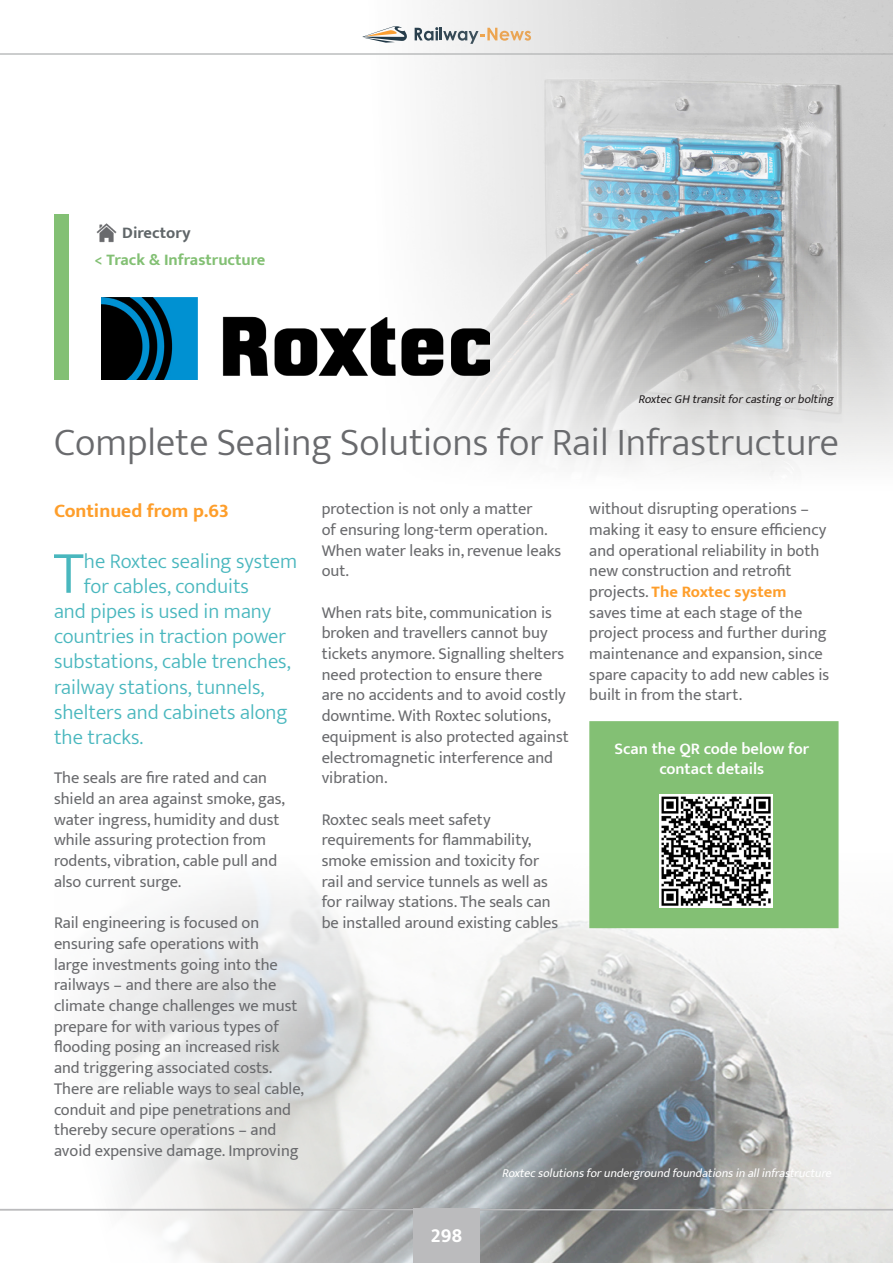
<style>
.page{position:relative;width:893px;height:1263px;background:#fff}
.page>*{position:absolute;margin:0;border:0;box-sizing:border-box;transform-origin:0 0}
.t1{font:300 61.05px "Mukta";color:#49b7be}
.t2{font:300 39px "Mukta";color:#696a6d}
.t3{font:300 21px "Mukta";color:#49b7be}
.t4{font:700 21px "Mukta Mahee";color:#fff}
.t5{font:700 19.5px "Mukta";color:#fe9e2b}
.t6{font:16.5px/20.7px "Mukta";color:#696a6d}
.t7{font:600 16.5px/19.8px "Mukta";color:#fff;text-align:center}
.t8{font:700 16.5px "Mukta";color:#83c074}
.t9{font:700 16.5px "Mukta";color:#606669}
.t10{font:italic 12px "Mukta";color:#fff}
.t11{font:italic 12px "Mukta";color:#231f20}
.s1{font-weight:700;color:#fe9e2b}
</style>
<div class="page">
<hr style="left:0;top:53px;width:893px;height:2px;background:#bbbdbe">
<img style="left:341px;top:0;width:552px;height:476px">
<img style="left:54px;top:783px;width:839px;height:480px">
<img style="left:96px;top:223px;width:20px;height:20px">
<div style="left:54px;top:214px;width:14px;height:166px;background:#83c074"></div>
<img style="left:101px;top:298px;width:388px;height:82px">
<div style="left:589px;top:721px;width:249px;height:207px;background:#83c074;border:2px solid #83c074"></div>
<img style="left:659px;top:794px;width:113px;height:113px">
<div style="left:413px;top:1209px;width:67px;height:54px;background:#bbbbbd"></div>
<hr style="left:0;top:1209px;width:893px;height:1px;background:#bbbbbd">
<p class="t9" style="left:122px;top:223px;width:70px">Directory</p>
<p class="t8" style="left:95px;top:250px;width:172px">&lt; Track &amp; Infrastructure</p>
<p class="t11" style="left:638px;top:392px;width:200px">RoxtecGH transitforcasting orbolting</p>
<p class="t2" style="left:54px;top:418px;width:786px">Complete Sealing Solutions for Rail Infrastructure</p>
<p class="t6" style="left:322px;top:498px;width:241px">protection is not only a matter<br>of ensuring long-term operation.<br>When water leaks in, revenue leaks out.</p>
<p class="t6" style="left:322px;top:602px;width:249px">When rats bite, communication is broken and travellers cannot buy tickets anymore. Signalling shelters need protection to ensure there<br>are no accidents and to avoid costly downtime. With Roxtec solutions, equipment is also protected against electromagnetic interference and vibration.</p>
<p class="t6" style="left:322px;top:809px;width:238px">Roxtec seals meet safety requirements for flammability, smoke emission and toxicity for rail and service tunnels as well as for railway stations. The seals can be installed around existing cables</p>
<p class="t6" style="left:589px;top:498px;width:241px">without disrupting operations – making it easy to ensure efficiency and operational reliability in both new construction and retrofit projects. <span class="s1">The Roxtec system<br></span>saves time at each stage of the project process and further during maintenance and expansion, since spare capacity to add new cables is built in from the start.</p>
<p class="t5" style="left:54px;top:499px;width:176px">Continued from p.63</p>
<p class="t1" style="left:53px;top:536px;width:32px">T</p>
<p class="t3" style="left:84px;top:548px;width:215px">he Roxtec sealing system</p>
<p class="t3" style="left:84px;top:573px;width:167px">for cables, conduits</p>
<p class="t3" style="left:54px;top:598px;width:219px">and pipes is used in many</p>
<p class="t3" style="left:54px;top:624px;width:234px">countries in traction power</p>
<p class="t3" style="left:54px;top:649px;width:238px">substations, cable trenches,</p>
<p class="t3" style="left:54px;top:674px;width:212px">railway stations, tunnels,</p>
<p class="t3" style="left:54px;top:699px;width:235px">shelters and cabinets along</p>
<p class="t3" style="left:54px;top:724px;width:91px">the tracks.</p>
<p class="t6" style="left:54px;top:767px;width:233px">The seals are fire rated and can shield an area against smoke, gas, water ingress, humidity and dust while assuring protection from rodents, vibration, cable pull and also current surge.</p>
<p class="t6" style="left:54px;top:912px;width:252px">Rail engineering is focused on ensuring safe operations with<br>large investments going into the railways – and there are also the climate change challenges we must prepare for with various types of flooding posing an increased risk and triggering associated costs.<br>There are reliable ways to seal cable, conduit and pipe penetrations and thereby secure operations – and avoid expensive damage. Improving</p>
<p class="t7" style="left:614px;top:739px;width:196px">Scan the QR code below for contact details</p>
<p class="t4" style="left:431px;top:1222px;width:33px">298</p>
<p class="t10" style="left:502px;top:1165px;width:334px">Roxtecsolutionsforundergroundfoundationsinallinfrastructure</p>
</div>
